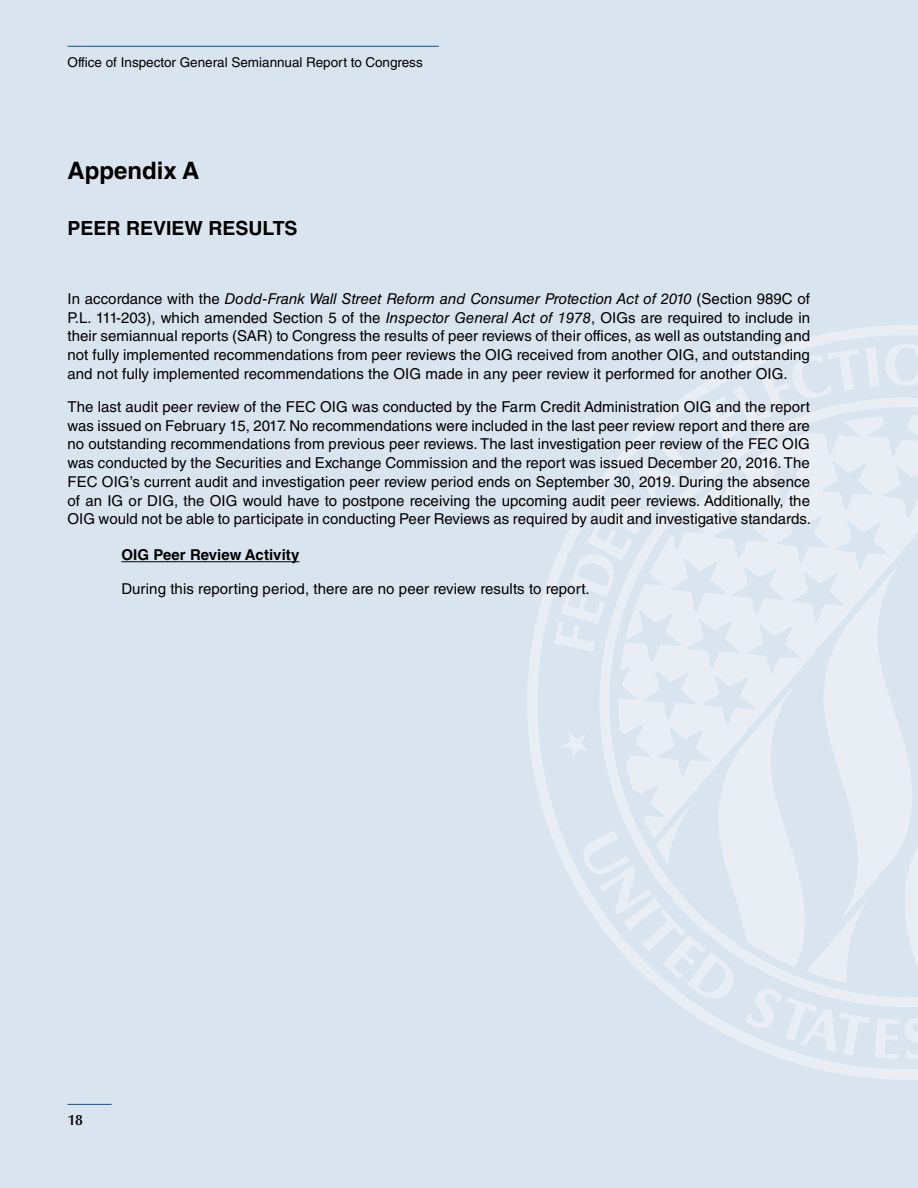
<style>
.page{position:relative;width:918px;height:1188px;background:#d9e4ee}
.page>*{position:absolute;margin:0;border:0;box-sizing:border-box;transform-origin:0 0}
.t1{font:700 24px "Helvetica LT Std";color:#000}
.t2{font:700 19.5px "Helvetica LT Std";color:#000}
.t3{font:15px/18.8px "Helvetica LT Std";letter-spacing:.005em;color:#000;text-align:justify}
.t4{font:700 15px "Helvetica LT Std";letter-spacing:.005em;color:#000}
.t5{font:600 15px "Optima LT Std";color:#000}
.t6{font:13.5px "Helvetica LT Std";color:#000}
.s1{font-style:italic}
</style>
<div class="page">
<hr style="left:67px;top:1104px;width:45px;height:1px;background:#0054a4">
<hr style="left:68px;top:46px;width:371px;height:1px;background:#0054a4">
<svg style="left:527px;top:325px;width:391px;height:755px"></svg>
<svg style="left:554px;top:344px;width:364px;height:716px"></svg>
<hr style="left:122px;top:561px;width:177px;height:1px;background:#000">
<p class="t6" style="left:68px;top:54px;width:357px">Office of Inspector General Semiannual Report to Congress</p>
<h1 class="t1" style="left:68px;top:156px;width:134px">Appendix A</h1>
<h2 class="t2" style="left:68px;top:216px;width:232px">PEER REVIEW RESULTS</h2>
<p class="t3" style="left:68px;top:289px;width:744px">In accordance with the <span class="s1">Dodd-Frank Wall Street Reform and Consumer Protection Act of 2010</span> (Section 989C of P.L. 111-203), which amended Section 5 of the <span class="s1">Inspector General Act of 1978</span>, OIGs are required to include in their semiannual reports (SAR) to Congress the results of peer reviews of their offices, as well as outstanding and not fully implemented recommendations from peer reviews the OIG received from another OIG, and outstanding and not fully implemented recommendations the OIG made in any peer review it performed for another OIG.</p>
<p class="t3" style="left:68px;top:397px;width:745px">The last audit peer review of the FEC OIG was conducted by the Farm Credit Administration OIG and the report was issued on February 15, 2017. No recommendations were included in the last peer review report and there are no outstanding recommendations from previous peer reviews. The last investigation peer review of the FEC OIG was conducted by the Securities and Exchange Commission and the report was issued December 20, 2016. The FEC OIG’s current audit and investigation peer review period ends on September 30, 2019. During the absence of an IG or DIG, the OIG would have to postpone receiving the upcoming audit peer reviews. Additionally, the OIG would not be able to participate in conducting Peer Reviews as required by audit and investigative standards.</p>
<p class="t4" style="left:122px;top:546px;width:179px">OIG Peer Review Activity</p>
<p class="t3" style="left:122px;top:579px;width:470px">During this reporting period, there are no peer review results to report.</p>
<p class="t5" style="left:67px;top:1111px;width:17px">18</p>
<p class="t5" style="left:68px;top:1120px;width:17px">18</p>
</div>
